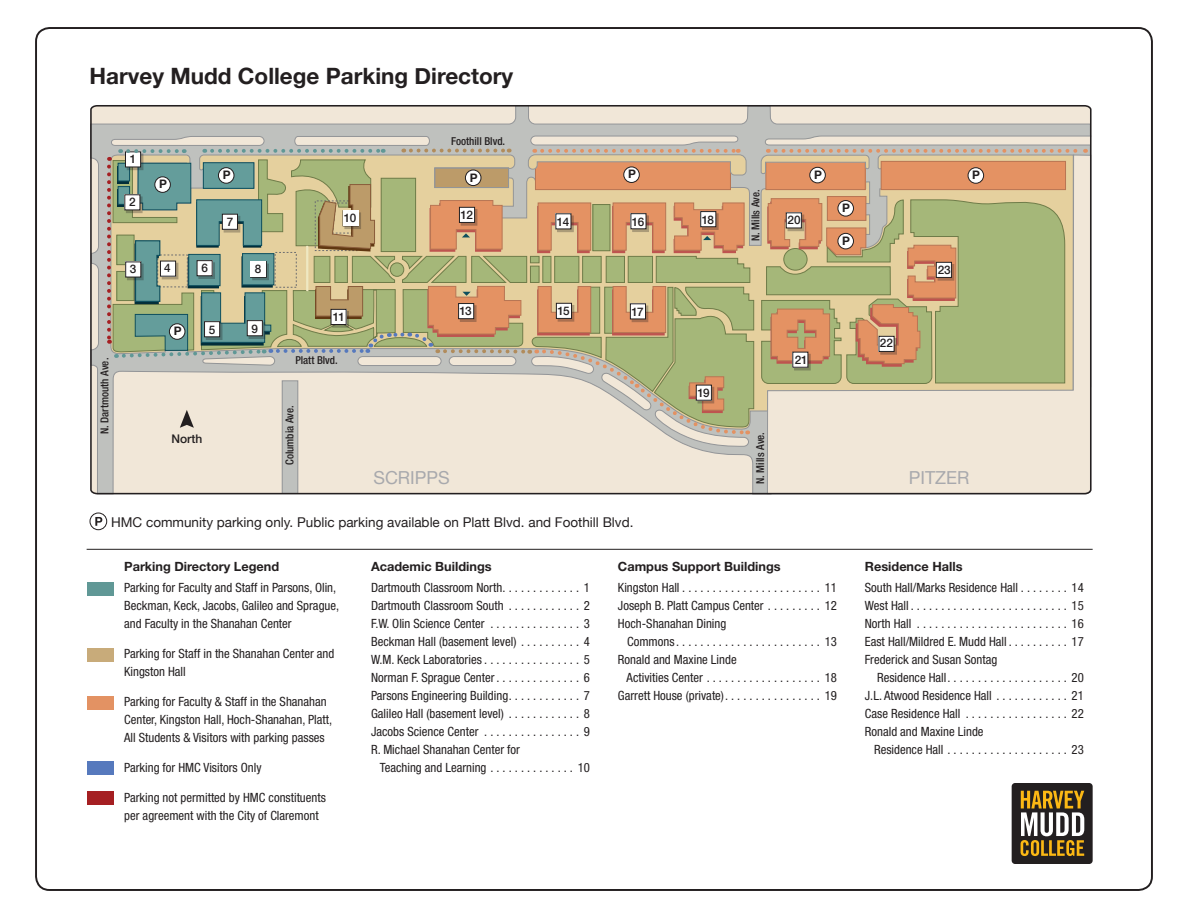
<style>
.page{position:relative;width:1188px;height:918px;background:#fff}
.page>*{position:absolute;margin:0;border:0;box-sizing:border-box;transform-origin:0 0}
.t1{font:700 22.5px "Helvetica Neue";color:#231f20}
.t2{font:17.85px "Helvetica Neue";color:#a8a9ad}
.t3{font:13.5px "Helvetica Neue";color:#231f20}
.t4{font:condensed 12.75px/18px "Helvetica Neue LT Std";color:#231f20}
.t5{font:700 12.75px "Helvetica Neue LT Std";color:#231f20}
.t6{font:500 12px "Helvetica Neue CE";color:#231f20}
.t7{font:500 11.7px "Helvetica Neue";letter-spacing:-.055em;color:#231f20}
.t8{font:700 11.7px "Helvetica Neue";color:#231f20}
.t9{font:500 condensed 10.95px "Helvetica Neue LT Std";color:#231f20}
.t10{font:700 9.9px "Helvetica Neue";color:#231f20}
</style>
<div class="page">
<svg style="left:90px;top:105px;width:1002px;height:390px;background:#c7c2ba"></svg>
<hr style="left:87px;top:549px;width:1006px;height:1px;background:#231f20">
<div style="left:87px;top:648px;width:27px;height:13px;background:#c8ab7a"></div>
<div style="left:87px;top:582px;width:27px;height:14px;background:#609896"></div>
<div style="left:87px;top:696px;width:27px;height:13px;background:#e39263"></div>
<div style="left:87px;top:762px;width:27px;height:13px;background:#5679bd"></div>
<div style="left:87px;top:791px;width:27px;height:13px;background:#a51f22"></div>
<div style="left:90px;top:513px;width:17px;height:17px;border:1px solid #231f20;border-radius:50%"></div>
<svg style="left:95px;top:517px;width:7px;height:9px"></svg>
<div style="left:1012px;top:783px;width:81px;height:81px;background:#231f20;border-radius:3px"></div>
<svg style="left:1021px;top:791px;width:63px;height:65px"></svg>
<svg style="left:91px;top:135px;width:1001px;height:358px;background:#cac0a0"></svg>
<p class="t1" style="left:90px;top:56px;width:425px">Harvey Mudd College Parking Directory</p>
<p class="t7" style="left:130px;top:150px;width:8px">1</p>
<p class="t7" style="left:129px;top:192px;width:8px">2</p>
<p class="t7" style="left:130px;top:260px;width:8px">3</p>
<p class="t9" style="left:98px;top:434px;width:78px;rotate:-90deg">N. Dartmouth Ave.</p>
<p class="t8" style="left:159px;top:174px;width:9px">P</p>
<p class="t8" style="left:223px;top:164px;width:9px">P</p>
<p class="t7" style="left:227px;top:212px;width:8px">7</p>
<p class="t9" style="left:451px;top:134px;width:56px">Foothill Blvd.</p>
<p class="t8" style="left:465px;top:167px;width:9px">P</p>
<p class="t8" style="left:628px;top:164px;width:9px">P</p>
<p class="t8" style="left:814px;top:164px;width:9px">P</p>
<p class="t8" style="left:470px;top:167px;width:9px">P</p>
<p class="t8" style="left:972px;top:164px;width:9px">P</p>
<p class="t7" style="left:461px;top:206px;width:14px">12</p>
<p class="t7" style="left:344px;top:209px;width:14px">10</p>
<p class="t7" style="left:702px;top:210px;width:14px">18</p>
<p class="t7" style="left:632px;top:212px;width:14px">16</p>
<p class="t7" style="left:557px;top:212px;width:14px">14</p>
<p class="t9" style="left:749px;top:241px;width:54px;rotate:-90deg">N. Mills Ave.</p>
<p class="t7" style="left:788px;top:211px;width:15px">20</p>
<p class="t8" style="left:842px;top:197px;width:9px">P</p>
<p class="t8" style="left:842px;top:230px;width:9px">P</p>
<p class="t7" style="left:202px;top:258px;width:8px">6</p>
<p class="t7" style="left:938px;top:260px;width:15px">23</p>
<p class="t7" style="left:557px;top:302px;width:14px">15</p>
<p class="t7" style="left:164px;top:259px;width:8px">4</p>
<p class="t7" style="left:255px;top:260px;width:8px">8</p>
<p class="t7" style="left:459px;top:301px;width:14px">13</p>
<p class="t7" style="left:631px;top:302px;width:14px">17</p>
<p class="t7" style="left:333px;top:307px;width:14px">11</p>
<p class="t8" style="left:174px;top:321px;width:9px">P</p>
<p class="t7" style="left:209px;top:320px;width:8px">5</p>
<p class="t7" style="left:251px;top:319px;width:8px">9</p>
<p class="t7" style="left:880px;top:334px;width:15px">22</p>
<p class="t10" style="left:881px;top:341px;width:27px">CASE</p>
<p class="t9" style="left:295px;top:354px;width:44px">Platt Blvd.</p>
<p class="t7" style="left:795px;top:350px;width:15px">21</p>
<p class="t7" style="left:697px;top:384px;width:14px">19</p>
<p class="t6" style="left:171px;top:431px;width:32px">North</p>
<p class="t9" style="left:283px;top:465px;width:61px;rotate:-90deg">Columbia Ave.</p>
<p class="t9" style="left:754px;top:484px;width:54px;rotate:-90deg">N. Mills Ave.</p>
<p class="t2" style="left:373px;top:462px;width:78px">SCRIPPS</p>
<p class="t2" style="left:909px;top:463px;width:62px">PITZER</p>
<p class="t3" style="left:111px;top:511px;width:524px">HMC community parking only. Public parking available on Platt Blvd. and Foothill Blvd.</p>
<p class="t5" style="left:124px;top:558px;width:157px">Parking Directory Legend</p>
<p class="t4" style="left:124px;top:578px;width:217px">Parking for Faculty and Staff in Parsons, Olin,<br>Beckman, Keck, Jacobs, Galileo and Sprague, and Faculty in the Shanahan Center</p>
<p class="t4" style="left:124px;top:644px;width:212px">Parking for Staff in the Shanahan Center and<br>Kingston Hall</p>
<p class="t4" style="left:124px;top:692px;width:210px">Parking for Faculty &amp; Staff in the Shanahan<br>Center, Kingston Hall, Hoch-Shanahan, Platt,<br>All Students &amp; Visitors with parking passes</p>
<p class="t4" style="left:124px;top:758px;width:139px">Parking for HMC Visitors Only</p>
<p class="t4" style="left:124px;top:788px;width:203px">Parking not permitted by HMC constituents per agreement with the City of Claremont</p>
<p class="t5" style="left:371px;top:558px;width:122px">Academic Buildings</p>
<p class="t4" style="left:371px;top:578px;width:220px">Dartmouth Classroom North . . . . . . . . . . . . . 1</p>
<p class="t4" style="left:371px;top:596px;width:220px">Dartmouth Classroom South . . . . . . . . . . . . 2</p>
<p class="t4" style="left:371px;top:614px;width:220px">F.W. Olin Science Center . . . . . . . . . . . . . . . 3</p>
<p class="t4" style="left:371px;top:632px;width:220px">Beckman Hall (basement level) . . . . . . . . . . 4</p>
<p class="t4" style="left:371px;top:650px;width:220px">W.M. Keck Laboratories . . . . . . . . . . . . . . . . 5</p>
<p class="t4" style="left:371px;top:668px;width:220px">Norman F. Sprague Center . . . . . . . . . . . . . . 6</p>
<p class="t4" style="left:371px;top:686px;width:220px">Parsons Engineering Building . . . . . . . . . . . . 7</p>
<p class="t4" style="left:371px;top:704px;width:220px">Galileo Hall (basement level) . . . . . . . . . . . . 8</p>
<p class="t4" style="left:371px;top:722px;width:220px">Jacobs Science Center . . . . . . . . . . . . . . . . 9</p>
<p class="t4" style="left:371px;top:740px;width:150px">R. Michael Shanahan Center for</p>
<p class="t4" style="left:380px;top:758px;width:212px">Teaching and Learning . . . . . . . . . . . . . . 10</p>
<p class="t5" style="left:618px;top:558px;width:164px">Campus Support Buildings</p>
<p class="t4" style="left:618px;top:578px;width:221px">Kingston Hall . . . . . . . . . . . . . . . . . . . . . . . 11</p>
<p class="t4" style="left:618px;top:596px;width:221px">Joseph B. Platt Campus Center . . . . . . . . . 12</p>
<p class="t4" style="left:618px;top:614px;width:110px">Hoch-Shanahan Dining</p>
<p class="t4" style="left:627px;top:632px;width:211px">Commons . . . . . . . . . . . . . . . . . . . . . . . . 13</p>
<p class="t4" style="left:618px;top:650px;width:120px">Ronald and Maxine Linde</p>
<p class="t4" style="left:627px;top:668px;width:212px">Activities Center . . . . . . . . . . . . . . . . . . . 18</p>
<p class="t4" style="left:618px;top:686px;width:221px">Garrett House (private) . . . . . . . . . . . . . . . . 19</p>
<p class="t5" style="left:865px;top:558px;width:99px">Residence Halls</p>
<p class="t4" style="left:865px;top:578px;width:221px">South Hall/Marks Residence Hall . . . . . . . . 14</p>
<p class="t4" style="left:865px;top:596px;width:221px">West Hall . . . . . . . . . . . . . . . . . . . . . . . . . . 15</p>
<p class="t4" style="left:865px;top:614px;width:221px">North Hall . . . . . . . . . . . . . . . . . . . . . . . . . 16</p>
<p class="t4" style="left:865px;top:632px;width:221px">East Hall/Mildred E. Mudd Hall . . . . . . . . . . 17</p>
<p class="t4" style="left:865px;top:650px;width:134px">Frederick and Susan Sontag</p>
<p class="t4" style="left:877px;top:668px;width:208px">Residence Hall . . . . . . . . . . . . . . . . . . . . 20</p>
<p class="t4" style="left:865px;top:686px;width:221px">J.L. Atwood Residence Hall . . . . . . . . . . . . 21</p>
<p class="t4" style="left:865px;top:704px;width:221px">Case Residence Hall . . . . . . . . . . . . . . . . . 22</p>
<p class="t4" style="left:865px;top:722px;width:120px">Ronald and Maxine Linde</p>
<p class="t4" style="left:874px;top:740px;width:211px">Residence Hall . . . . . . . . . . . . . . . . . . . . 23</p>
</div>
